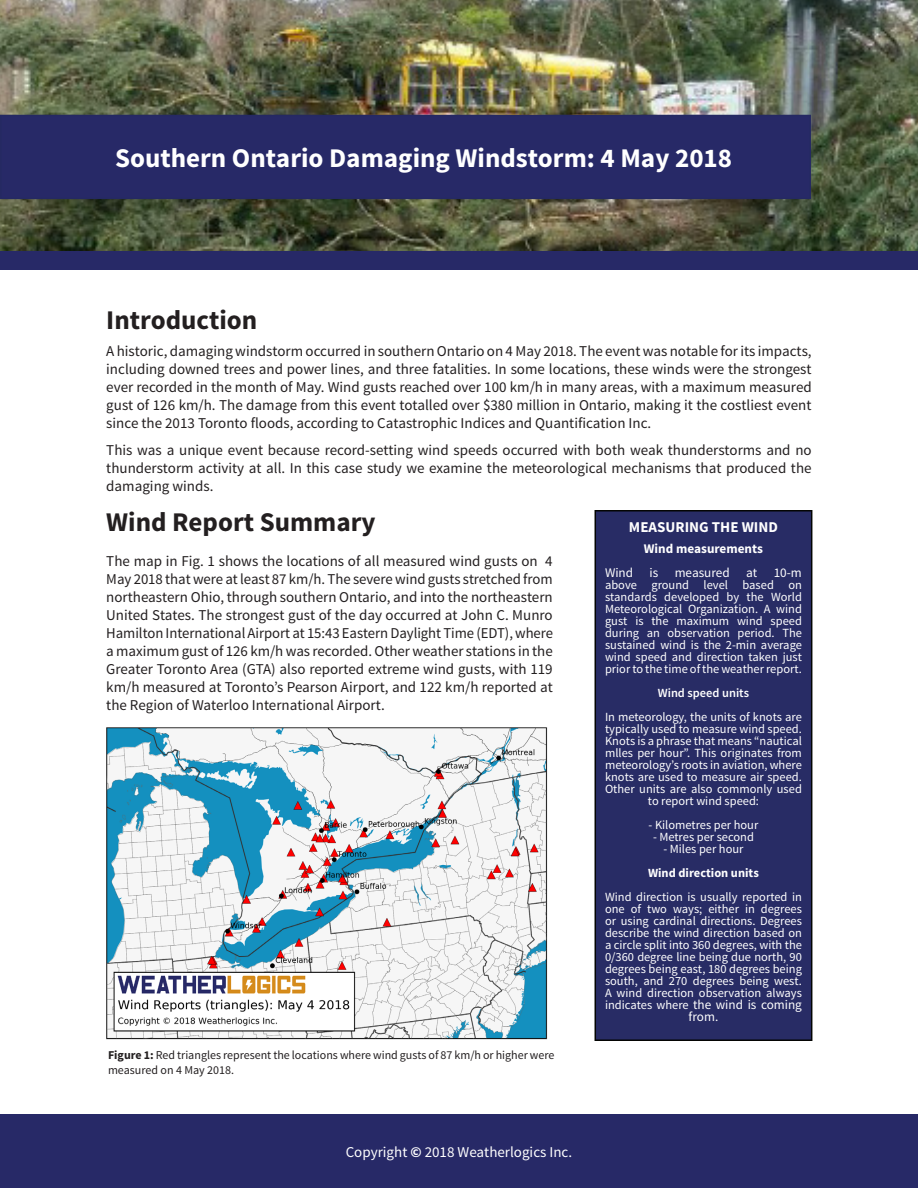
<style>
.page{position:relative;width:918px;height:1188px;background:#fff}
.page>*{position:absolute;margin:0;border:0;box-sizing:border-box;transform-origin:0 0}
.Small_Type{font:700 27px "Source Sans Pro";color:#fff}
.Heading2{font:700 27px "Source Sans Pro";color:#231f20}
.Heading1{font:700 27px "Source Sans Pro";color:#231f20}
.Heading1-2{font:15px/18px "Source Sans Pro";color:#231f20;text-align:justify}
.Heading2-2{font:15px/18px "Source Sans Pro";color:#231f20;text-align:justify}
.Small_Type-2{font:15px "Source Sans Pro";color:#fff}
.Small_Type-3{font:700 15px "Source Sans Pro";color:#fff}
.Small_Type-4{font:13.2px/12px "Source Sans Pro";color:#fff;text-align:center}
.Small_Type-5{font:700 13.2px "Source Sans Pro";color:#fff}
.Small_Type-6{font:12.45px/12px "Source Sans Pro";color:#fff;text-align:justify}
.Small_Type-7{font:700 12.45px "Source Sans Pro";color:#fff}
.Small_Type-8{font:600 12.45px "Source Sans Pro";color:#fff}
.Small_Type-9{font:12px/15px "Source Sans Pro";color:#231f20}
.s1{font-size:12.45px}
.s2{font-weight:700}
</style>
<div class="page">
<div style="left:0;top:251px;width:918px;height:19px;background:#272967"></div>
<div style="left:0;top:1115px;width:918px;height:73px;background:#272967"></div>
<img style="left:0;top:0;width:918px;height:251px">
<img style="left:106px;top:727px;width:442px;height:313px">
<div style="left:595px;top:511px;width:217px;height:529px;background:#282c65"></div>
<div style="left:595px;top:510px;width:217px;height:531px;border:2px solid #040503"></div>
<div style="left:1px;top:116px;width:809px;height:82px;background:#272967"></div>
<div style="left:0;top:115px;width:811px;height:84px;border:2px solid #252962"></div>
<p class="Small_Type" style="left:115px;top:140px;width:618px">Southern Ontario Damaging Windstorm: 4 May 2018</p>
<p class="Heading1" style="left:106px;top:303px;width:153px">Introduction</p>
<p class="Heading1-2" style="left:106px;top:342px;width:707px">A historic, damaging windstorm occurred in southern Ontario on 4 May 2018. The event was notable for its impacts, including downed trees and power lines, and three fatalities. In some locations, these winds were the strongest ever recorded in the month of May. Wind gusts reached over 100 km/h in many areas, with a maximum measured gust of 126 km/h. The damage from this event totalled over $380 million in Ontario, making it the costliest event since the 2013 Toronto floods, according to Catastrophic Indices and Quantification Inc.</p>
<p class="Heading1-2" style="left:106px;top:441px;width:707px">This was a unique event because record-setting wind speeds occurred with both weak thunderstorms and no thunderstorm activity at all. In this case study we examine the meteorological mechanisms that produced the damaging winds.</p>
<p class="Heading2" style="left:106px;top:505px;width:271px">Wind Report Summary</p>
<p class="Heading2-2" style="left:106px;top:552px;width:448px">The map in Fig. 1 shows the locations of all measured wind gusts on 4<br>May 2018 that were at least 87 km/h. The severe wind gusts stretched from northeastern Ohio, through southern Ontario, and into the northeastern United States. The strongest gust of the day occurred at John C. Munro Hamilton International Airport at 15:43 Eastern Daylight Time (EDT), where a maximum gust of 126 km/h was recorded. Other weather stations in the Greater Toronto Area (GTA) also reported extreme wind gusts, with 119 km/h measured at Toronto’s Pearson Airport, and 122 km/h reported at the Region of Waterloo International Airport.</p>
<p class="Small_Type-3" style="left:629px;top:517px;width:150px">MEASURING THE WIND</p>
<p class="Small_Type-5" style="left:644px;top:540px;width:121px">Wind measurements</p>
<p class="Small_Type-4" style="left:605px;top:567px;width:198px">Wind is measured at 10-m</p>
<p class="Small_Type-6" style="left:605px;top:579px;width:198px">above ground level based on standards developed by the World Meteorological Organization. A wind gust is the maximum wind speed during an observation period. The sustained wind is the 2-min average wind speed and direction taken just prior to the time of the weather report.</p>
<p class="Small_Type-8" style="left:658px;top:685px;width:93px">Wind speed units</p>
<p class="Small_Type-6" style="left:605px;top:711px;width:198px;text-align:center">In meteorology, the units of knots are typically used to measure wind speed.<br>Knots is a phrase that means “nautical mlles per hour”. This originates from meteorology’s roots in aviation, where knots are used to measure air speed.<br>Other units are also commonly used to report wind speed:</p>
<p class="Small_Type-6" style="left:649px;top:819px;width:111px">- Kilometres per hour</p>
<p class="Small_Type-6" style="left:653px;top:831px;width:102px">- Metres per second</p>
<p class="Small_Type-6" style="left:663px;top:843px;width:82px">- Miles per hour</p>
<p class="Small_Type-7" style="left:648px;top:865px;width:112px">Wind direction units</p>
<p class="Small_Type-6" style="left:605px;top:891px;width:198px">Wind direction is usually reported in one of two ways; either in degrees or using cardinal directions. Degrees describe the wind direction based on a circle split into 360 degrees, with the 0/360 degree line being due north, 90 degrees being east, 180 degrees being south, and 270 degrees being west.<br>A wind direction observation always</p>
<p class="Small_Type-4" style="left:605px;top:999px;width:198px"><span class="s1">indicates where</span> the wind is coming from.</p>
<p class="Small_Type-9" style="left:108px;top:1048px;width:448px"><span class="s2">Figure 1:</span> Red triangles represent the locations where wind gusts of 87 km/h or higher were measured on 4 May 2018.</p>
<p class="Small_Type-2" style="left:346px;top:1143px;width:228px">Copyright <span class="s2">©</span> 2018 Weatherlogics Inc.</p>
</div>
